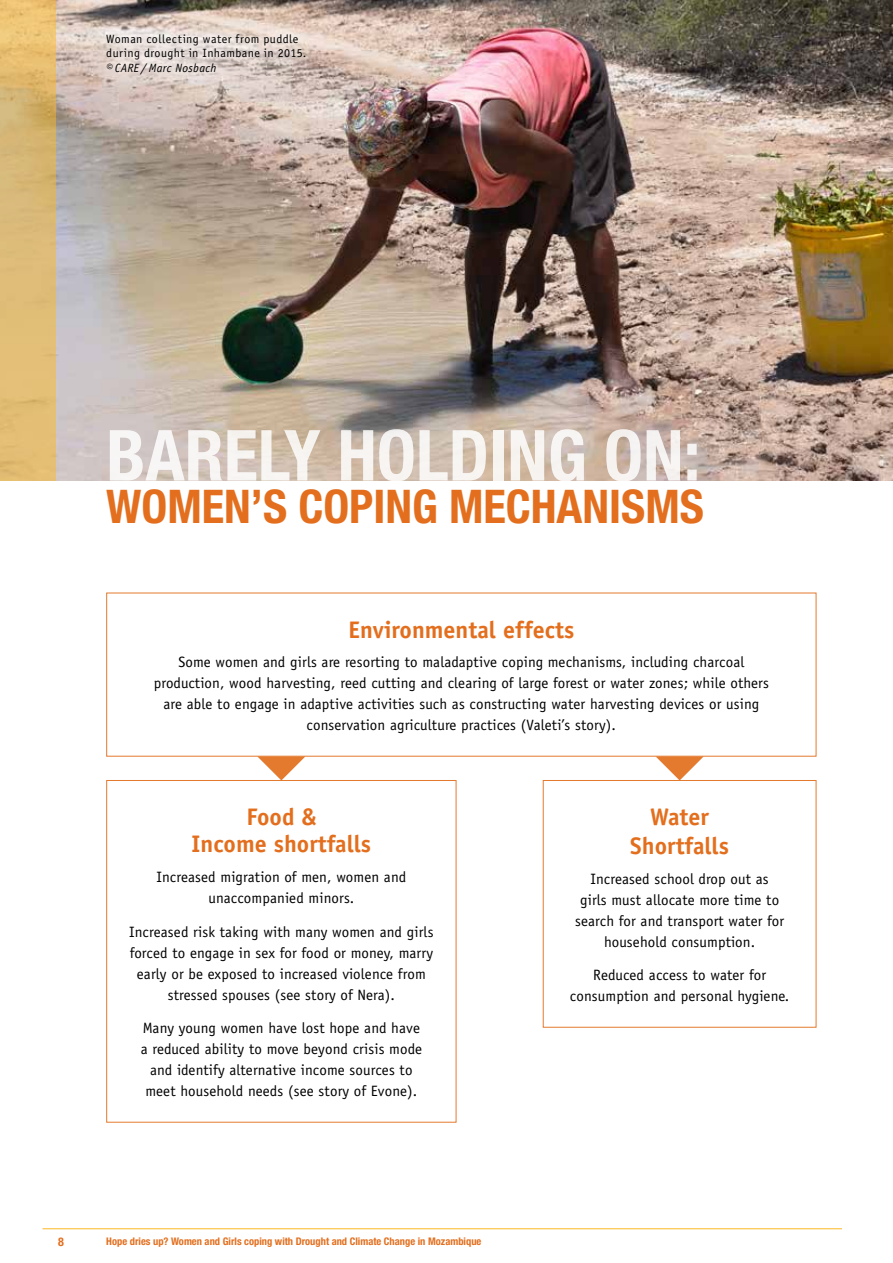
<style>
.page{position:relative;width:893px;height:1263px;background:#fff}
.page>*{position:absolute;margin:0;border:0;box-sizing:border-box;transform-origin:0 0}
.t1{font:700 condensed 70.5px "Helvetica Neue LT Std";color:#fff}
.t2{font:700 condensed 46.5px "Helvetica Neue LT Std";color:#e36f1e}
.t3{font:700 24px/27px "Officina Sans";color:#e36f1e;text-align:center}
.t4{font:15px/21px "Officina Sans";letter-spacing:.01em;color:#000;text-align:center}
.t5{font:12px/14.4px "Officina Sans";letter-spacing:.035em;color:#000}
.t6{font:italic 12px "Officina Sans";letter-spacing:.03em;color:#000}
.t7{font:700 condensed 12px "Helvetica Neue LT Std";color:#e36f1e}
.t8{font:700 condensed 10.5px "Helvetica Neue LT Std";color:#e36f1e}
</style>
<div class="page">
<img style="left:55px;top:0;width:838px;height:480px">
<svg style="left:0;top:0;width:55px;height:480px;background:#dfbb74"></svg>
<div style="left:106px;top:780px;width:350px;height:342px;border:1px solid #e47a2e"></div>
<div style="left:543px;top:780px;width:273px;height:247px;border:1px solid #e47a2e"></div>
<svg style="left:257px;top:756px;width:48px;height:24px"></svg>
<svg style="left:656px;top:756px;width:48px;height:24px"></svg>
<svg style="left:88px;top:16px;width:236px;height:76px;background:#dbcdc6"></svg>
<hr style="left:43px;top:1228px;width:799px;height:1px;background:#fdb924">
<p class="t5" style="left:106px;top:32px;width:202px">Woman collecting water from puddle during drought in Inhambane in 2015.</p>
<p class="t6" style="left:106px;top:61px;width:112px">© CARE / Marc Nosbach</p>
<h1 class="t1" style="left:106px;top:413px;width:596px">BARELY HOLDING ON:</h1>
<h2 class="t2" style="left:106px;top:479px;width:599px">WOMEN’S COPING MECHANISMS</h2>
<h3 class="t3" style="left:348px;top:616px;width:227px">Environmental effects</h3>
<p class="t4" style="left:154px;top:652px;width:617px">Some women and girls are resorting to maladaptive coping mechanisms, including charcoal production, wood harvesting, reed cutting and clearing of large forest or water zones; while others are able to engage in adaptive activities such as constructing water harvesting devices or using conservation agriculture practices (Valeti’s story).</p>
<h3 class="t3" style="left:192px;top:803px;width:181px">Food &amp;<br>Income shortfalls</h3>
<p class="t4" style="left:157px;top:866px;width:251px">Increased migration of men, women and unaccompanied minors.</p>
<p class="t4" style="left:129px;top:921px;width:306px">Increased risk taking with many women and girls forced to engage in sex for food or money, marry early or be exposed to increased violence from stressed spouses (see story of Nera).</p>
<p class="t4" style="left:141px;top:1018px;width:283px">Many young women have lost hope and have a reduced ability to move beyond crisis mode and identify alternative income sources to meet household needs (see story of Evone).</p>
<p class="t7" style="left:58px;top:1234px;width:7px">8</p>
<p class="t8" style="left:106px;top:1235px;width:377px">Hope dries up? Women and Girls coping with Drought and Climate Change in Mozambique</p>
<h3 class="t3" style="left:630px;top:802px;width:100px;line-height:28.8px">Water<br>Shortfalls</h3>
<p class="t4" style="left:575px;top:868px;width:211px">Increased school drop out as<br>girls must allocate more time to search for and transport water for household consumption.</p>
<p class="t4" style="left:570px;top:965px;width:221px">Reduced access to water for consumption and personal hygiene.</p>
</div>
